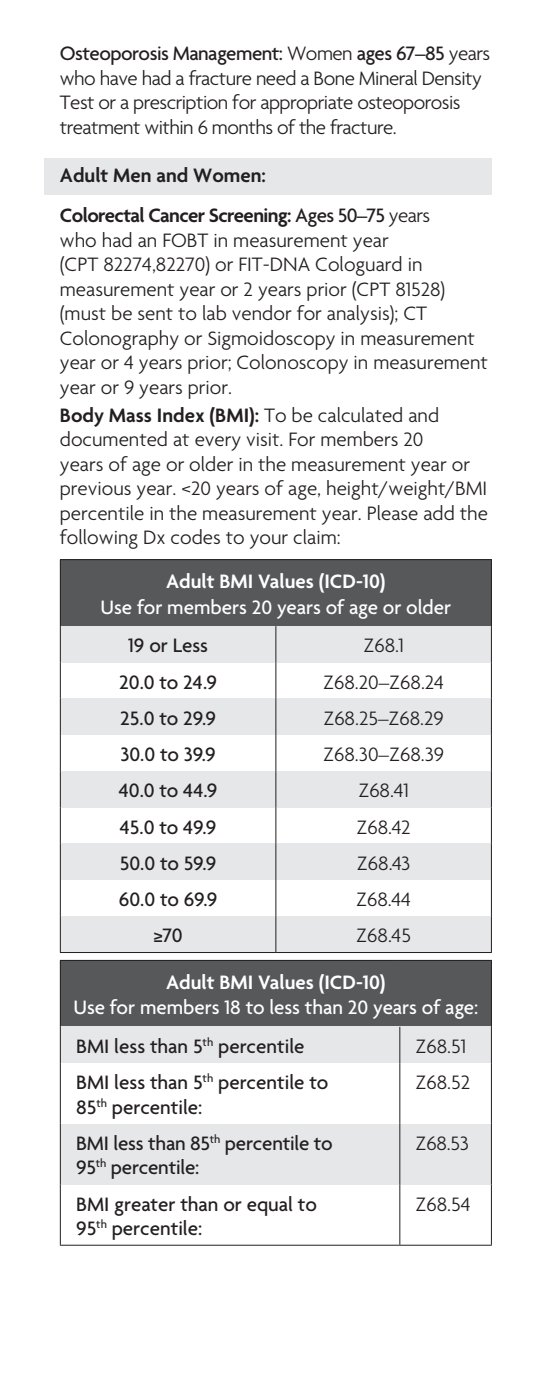
<style>
.page{position:relative;width:536px;height:1386px;background:#fff}
.page>*{position:absolute;margin:0;border:0;box-sizing:border-box;transform-origin:0 0}
.t1{font:300 21px/24.5px "Agenda";color:#231f20}
.t2{font:500 21px/24.5px "Agenda";color:#231f20}
.t3{font:300 21px/24.5px "Agenda";letter-spacing:-.025em;color:#231f20}
.t4{font:500 21px/25.2px "Agenda";color:#fff;text-align:center}
.t5{font:600 21px "Agenda";color:#231f20}
.s1{font-weight:500}
.s2{font-weight:600}
</style>
<div class="page">
<div style="left:44px;top:158px;width:447px;height:37px;background:#e6e7e9"></div>
<div style="left:60px;top:560px;width:431px;height:66px;background:#57585a"></div>
<div style="left:60px;top:626px;width:216px;height:36px;background:#e6e7e9"></div>
<div style="left:276px;top:626px;width:215px;height:36px;background:#e6e7e9"></div>
<div style="left:60px;top:699px;width:216px;height:36px;background:#e6e7e9"></div>
<div style="left:276px;top:699px;width:215px;height:36px;background:#e6e7e9"></div>
<div style="left:60px;top:771px;width:216px;height:36px;background:#e6e7e9"></div>
<div style="left:276px;top:771px;width:215px;height:36px;background:#e6e7e9"></div>
<div style="left:60px;top:844px;width:216px;height:36px;background:#e6e7e9"></div>
<div style="left:276px;top:844px;width:215px;height:36px;background:#e6e7e9"></div>
<div style="left:60px;top:916px;width:216px;height:37px;background:#e6e7e9"></div>
<div style="left:276px;top:916px;width:215px;height:37px;background:#e6e7e9"></div>
<hr style="left:60px;top:559px;width:216px;height:1px;background:#231f20">
<hr style="left:60px;top:560px;width:1px;height:66px;background:#231f20">
<hr style="left:276px;top:559px;width:215px;height:1px;background:#231f20">
<hr style="left:491px;top:560px;width:1px;height:66px;background:#231f20">
<hr style="left:60px;top:626px;width:1px;height:36px;background:#231f20">
<hr style="left:275px;top:626px;width:1px;height:36px;background:#231f20">
<hr style="left:491px;top:626px;width:1px;height:36px;background:#231f20">
<hr style="left:60px;top:662px;width:1px;height:37px;background:#231f20">
<hr style="left:275px;top:662px;width:1px;height:37px;background:#231f20">
<hr style="left:491px;top:662px;width:1px;height:37px;background:#231f20">
<hr style="left:60px;top:735px;width:1px;height:36px;background:#231f20">
<hr style="left:275px;top:735px;width:1px;height:36px;background:#231f20">
<hr style="left:491px;top:735px;width:1px;height:36px;background:#231f20">
<hr style="left:60px;top:807px;width:1px;height:37px;background:#231f20">
<hr style="left:275px;top:807px;width:1px;height:37px;background:#231f20">
<hr style="left:491px;top:807px;width:1px;height:37px;background:#231f20">
<hr style="left:60px;top:880px;width:1px;height:36px;background:#231f20">
<hr style="left:275px;top:880px;width:1px;height:36px;background:#231f20">
<hr style="left:491px;top:880px;width:1px;height:36px;background:#231f20">
<hr style="left:60px;top:699px;width:1px;height:36px;background:#231f20">
<hr style="left:275px;top:699px;width:1px;height:36px;background:#231f20">
<hr style="left:491px;top:699px;width:1px;height:36px;background:#231f20">
<hr style="left:60px;top:771px;width:1px;height:36px;background:#231f20">
<hr style="left:275px;top:771px;width:1px;height:36px;background:#231f20">
<hr style="left:491px;top:771px;width:1px;height:36px;background:#231f20">
<hr style="left:60px;top:844px;width:1px;height:36px;background:#231f20">
<hr style="left:275px;top:844px;width:1px;height:36px;background:#231f20">
<hr style="left:491px;top:844px;width:1px;height:36px;background:#231f20">
<hr style="left:60px;top:916px;width:1px;height:36px;background:#231f20">
<hr style="left:60px;top:952px;width:216px;height:1px;background:#231f20">
<hr style="left:275px;top:916px;width:1px;height:36px;background:#231f20">
<hr style="left:491px;top:916px;width:1px;height:36px;background:#231f20">
<hr style="left:276px;top:952px;width:215px;height:1px;background:#231f20">
<div style="left:60px;top:960px;width:431px;height:67px;background:#57585a"></div>
<div style="left:60px;top:1027px;width:339px;height:36px;background:#e6e7e9"></div>
<div style="left:399px;top:1027px;width:92px;height:36px;background:#e6e7e9"></div>
<div style="left:60px;top:1124px;width:339px;height:61px;background:#e6e7e9"></div>
<div style="left:399px;top:1124px;width:92px;height:61px;background:#e6e7e9"></div>
<hr style="left:60px;top:960px;width:339px;height:1px;background:#231f20">
<hr style="left:60px;top:961px;width:1px;height:66px;background:#231f20">
<hr style="left:399px;top:960px;width:92px;height:1px;background:#231f20">
<hr style="left:491px;top:961px;width:1px;height:66px;background:#231f20">
<hr style="left:60px;top:1063px;width:1px;height:61px;background:#231f20">
<hr style="left:399px;top:1063px;width:1px;height:61px;background:#231f20">
<hr style="left:491px;top:1063px;width:1px;height:61px;background:#231f20">
<hr style="left:60px;top:1185px;width:1px;height:60px;background:#231f20">
<hr style="left:399px;top:1185px;width:1px;height:60px;background:#231f20">
<hr style="left:491px;top:1185px;width:1px;height:60px;background:#231f20">
<hr style="left:60px;top:1245px;width:339px;height:1px;background:#231f20">
<hr style="left:399px;top:1245px;width:92px;height:1px;background:#231f20">
<hr style="left:60px;top:1027px;width:1px;height:36px;background:#231f20">
<hr style="left:399px;top:1027px;width:1px;height:36px;background:#231f20">
<hr style="left:491px;top:1027px;width:1px;height:36px;background:#231f20">
<hr style="left:60px;top:1124px;width:1px;height:61px;background:#231f20">
<hr style="left:399px;top:1124px;width:1px;height:61px;background:#231f20">
<hr style="left:491px;top:1124px;width:1px;height:61px;background:#231f20">
<p class="t3" style="left:60px;top:41px;width:431px"><span class="s1">Osteoporosis Management:</span> Women <span class="s1">ages 67–85</span> years who have had a fracture need a Bone Mineral Density Test or a prescription for appropriate osteoporosis treatment within 6 months of the fracture.</p>
<h2 class="t5" style="left:60px;top:162px;width:207px">Adult Men and Women:</h2>
<p class="t1" style="left:60px;top:203px;width:429px"><span class="s2">Colorectal Cancer Screening:</span> <span class="s1">Ages 50–75</span> years<br>who had an FOBT in measurement year<br>(CPT 82274,82270) or FIT-DNA Cologuard in measurement year or 2 years prior (CPT 81528) (must be sent to lab vendor for analysis); CT Colonography or Sigmoidoscopy in measurement year or 4 years prior; Colonoscopy in measurement year or 9 years prior.</p>
<p class="t1" style="left:60px;top:403px;width:429px"><span class="s2">Body Mass Index (BMI):</span> To be calculated and documented at every visit. For members 20<br>years of age or older in the measurement year or previous year. &lt;20 years of age, height/weight/BMI percentile in the measurement year. Please add the following Dx codes to your claim:</p>
<p class="t4" style="left:101px;top:568px;width:352px"><span class="s2">Adult BMI Values (ICD-10)<br></span>Use for members 20 years of age or older</p>
<p class="t2" style="left:128px;top:633px;width:81px">19 or Less</p>
<p class="t1" style="left:363px;top:633px;width:42px">Z68.1</p>
<p class="t2" style="left:119px;top:669px;width:99px">20.0 to 24.9</p>
<p class="t1" style="left:323px;top:669px;width:122px">Z68.20–Z68.24</p>
<p class="t2" style="left:120px;top:705px;width:97px">25.0 to 29.9</p>
<p class="t1" style="left:323px;top:705px;width:122px">Z68.25–Z68.29</p>
<p class="t2" style="left:120px;top:742px;width:97px">30.0 to 39.9</p>
<p class="t1" style="left:323px;top:742px;width:122px">Z68.30–Z68.39</p>
<p class="t2" style="left:119px;top:778px;width:100px">40.0 to 44.9</p>
<p class="t1" style="left:358px;top:778px;width:52px">Z68.41</p>
<p class="t2" style="left:120px;top:814px;width:98px">45.0 to 49.9</p>
<p class="t1" style="left:356px;top:814px;width:56px">Z68.42</p>
<p class="t2" style="left:120px;top:850px;width:98px">50.0 to 59.9</p>
<p class="t1" style="left:357px;top:851px;width:55px">Z68.43</p>
<p class="t2" style="left:119px;top:887px;width:100px">60.0 to 69.9</p>
<p class="t1" style="left:356px;top:887px;width:56px">Z68.44</p>
<p class="t2" style="left:153px;top:923px;width:31px">≥70</p>
<p class="t1" style="left:356px;top:923px;width:56px">Z68.45</p>
<p class="t4" style="left:73px;top:969px;width:406px"><span class="s2">Adult BMI Values (ICD-10)<br></span>Use for members 18 to less than 20 years of age:</p>
<p class="t2" style="left:76px;top:1033px;width:230px">BMI less than 5<sup>th</sup> percentile</p>
<p class="t1" style="left:415px;top:1034px;width:52px">Z68.51</p>
<p class="t2" style="left:76px;top:1070px;width:254px">BMI less than 5<sup>th</sup> percentile to<br>85<sup>th</sup> percentile:</p>
<p class="t1" style="left:415px;top:1070px;width:56px">Z68.52</p>
<p class="t2" style="left:76px;top:1130px;width:258px">BMI less than 85<sup>th</sup> percentile to<br>95<sup>th</sup> percentile:</p>
<p class="t1" style="left:415px;top:1131px;width:55px">Z68.53</p>
<p class="t2" style="left:76px;top:1191px;width:242px">BMI greater than or equal to<br>95<sup>th</sup> percentile:</p>
<p class="t1" style="left:415px;top:1191px;width:56px">Z68.54</p>
</div>
